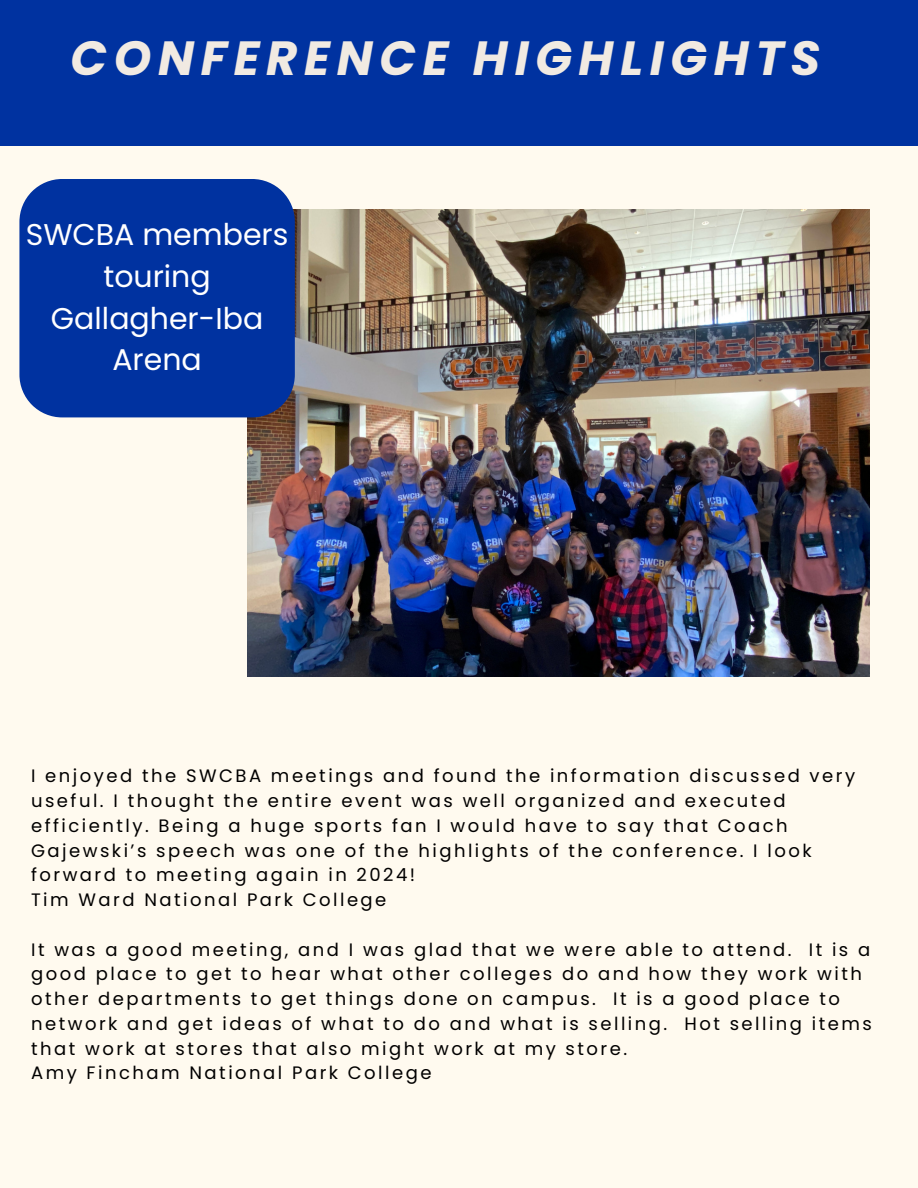
<style>
.page{position:relative;width:918px;height:1188px;background:#fffaef}
.page>*{position:absolute;margin:0;border:0;box-sizing:border-box;transform-origin:0 0}
.t1{font:italic 700 48px "Poppins";letter-spacing:.14em;color:#f1eae2}
.t2{font:30px/41.7px "Poppins";color:#fff;text-align:center}
.t3{font:18px/24.8px "Poppins";letter-spacing:.14em;color:#000}
</style>
<div class="page">
<div style="left:0;top:0;width:918px;height:146px;background:#0032a0"></div>
<img style="left:247px;top:210px;width:622px;height:467px">
<div style="left:19px;top:179px;width:276px;height:238px;background:#0032a0"></div>
<p class="t1" style="left:71px;top:25px;width:751px">CONFERENCE HIGHLIGHTS</p>
<p class="t2" style="left:26px;top:214px;width:264px">SWCBA members</p>
<p class="t2" style="left:103px;top:256px;width:109px">touring</p>
<p class="t2" style="left:51px;top:297px;width:214px">Gallagher-Iba<br>Arena</p>
<p class="t3" style="left:31px;top:764px;width:826px">I enjoyed the SWCBA meetings and found the information discussed very useful. I thought the entire event was well organized and executed efficiently. Being a huge sports fan I would have to say that Coach Gajewski’s speech was one of the highlights of the conference. I look forward to meeting again in 2024!</p>
<p class="t3" style="left:31px;top:887px;width:357px">Tim Ward National Park College</p>
<p class="t3" style="left:31px;top:937px;width:842px">It was a good meeting, and I was glad that we were able to attend. It is a good place to get to hear what other colleges do and how they work with other departments to get things done on campus. It is a good place to network and get ideas of what to do and what is selling. Hot selling items that work at stores that also might work at my store.</p>
<p class="t3" style="left:31px;top:1061px;width:402px">Amy Fincham National Park College</p>
</div>
